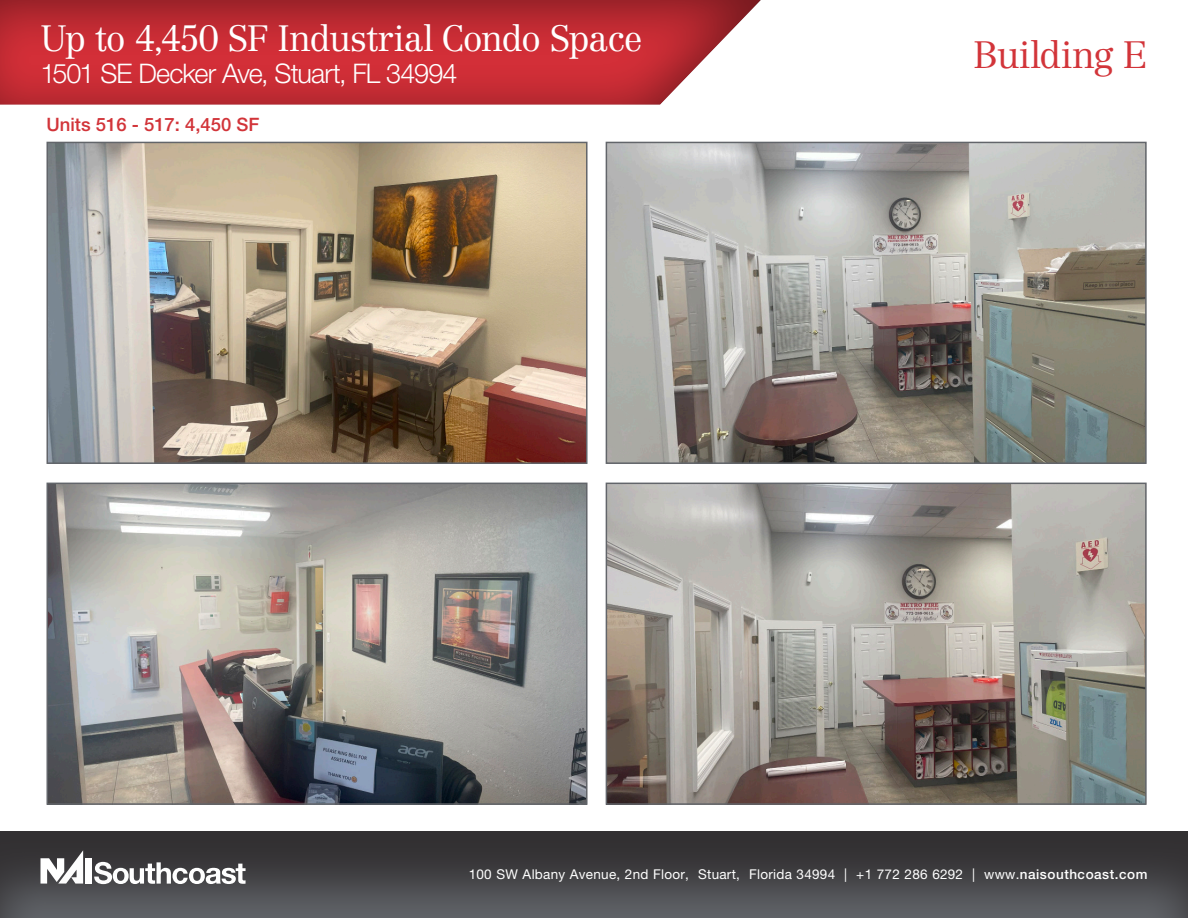
<style>
.page{position:relative;width:1188px;height:918px;background:#fff}
.page>*{position:absolute;margin:0;border:0;box-sizing:border-box;transform-origin:0 0}
.t1{font:300 37.5px "Centennial LT Std";letter-spacing:-.005em;color:#d23439}
.t2{font:300 36px "Centennial LT Std";letter-spacing:-.04em;color:#fff}
.t3{font:300 27px "Helvetica Neue LT Std";letter-spacing:-.035em;color:#fff}
.t4{font:500 18.45px "Helvetica Neue LT Std";color:#d23439}
.t5{font:13.5px "Helvetica Neue LT Std";letter-spacing:.02em;color:#fff}
.s1{font-weight:500}
</style>
<div class="page">
<img style="left:49px;top:145px;width:536px;height:316px">
<div style="left:46px;top:142px;width:542px;height:322px;border:2px solid #62656a"></div>
<img style="left:49px;top:486px;width:536px;height:316px">
<div style="left:46px;top:483px;width:542px;height:322px;border:2px solid #62656a"></div>
<img style="left:609px;top:145px;width:535px;height:316px">
<div style="left:606px;top:142px;width:541px;height:322px;border:2px solid #62656a"></div>
<img style="left:609px;top:486px;width:535px;height:316px">
<div style="left:606px;top:483px;width:541px;height:322px;border:2px solid #62656a"></div>
<div style="left:0;top:830px;width:1188px;height:88px;background:#231f20;opacity:.75"></div>
<div style="left:0;top:0;width:762px;height:106px;background:#231f20;opacity:.51"></div>
<div style="left:85px;top:858px;width:7px;height:26px;background:#fff"></div>
<svg style="left:40px;top:850px;width:43px;height:34px"></svg>
<svg style="left:94px;top:862px;width:152px;height:22px"></svg>
<p class="t2" style="left:40px;top:17px;width:604px">Up to 4,450 SF Industrial Condo Space</p>
<p class="t3" style="left:40px;top:57px;width:418px">1501 SE Decker Ave, Stuart, FL 34994</p>
<p class="t4" style="left:46px;top:113px;width:215px">Units 516 - 517: 4,450 SF</p>
<p class="t1" style="left:973px;top:33px;width:176px">Building E</p>
<p class="t5" style="left:469px;top:866px;width:680px">100 SW Albany Avenue, 2nd Floor, Stuart, Florida 34994 | +1 772 286 6292 | www.<span class="s1">naisouthcoast.com</span></p>
</div>
